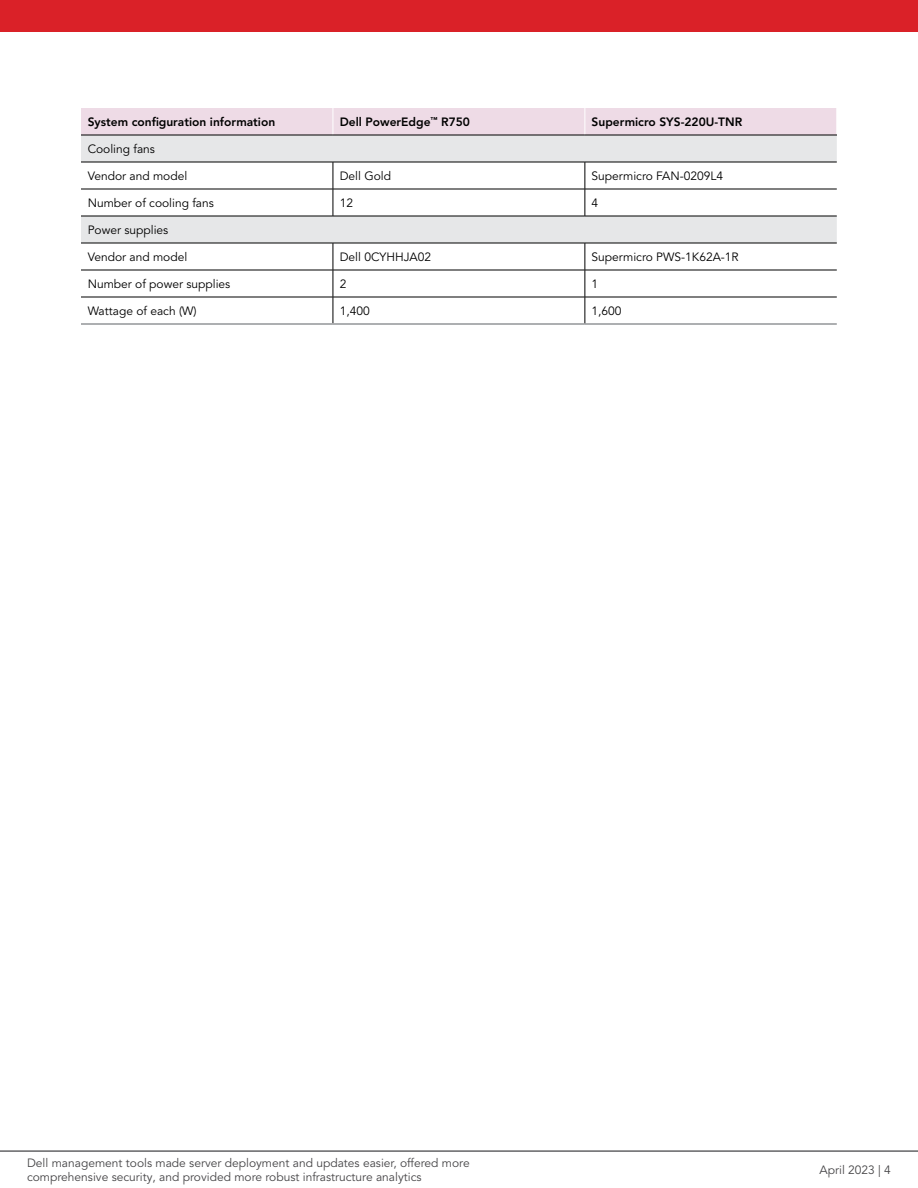
<style>
.page{position:relative;width:918px;height:1188px;background:#fff}
.page>*{position:absolute;margin:0;border:0;box-sizing:border-box;transform-origin:0 0}
.t1{font:12px "Avenir LT Pro";color:#000}
.t2{font:12px/14.4px "Avenir LT Pro";color:#464547}
.t3{font:800 12px "Avenir LT Pro";color:#000}
</style>
<div class="page">
<svg style="left:81px;top:136px;width:756px;height:107px;fill:#e6e7e8"></svg>
<hr style="left:81px;top:189px;width:252px;height:1px;background:#000">
<hr style="left:333px;top:189px;width:252px;height:1px;background:#000">
<hr style="left:585px;top:189px;width:252px;height:1px;background:#000">
<hr style="left:81px;top:270px;width:252px;height:1px;background:#000">
<hr style="left:333px;top:270px;width:252px;height:1px;background:#000">
<hr style="left:585px;top:270px;width:252px;height:1px;background:#000">
<svg style="left:333px;top:163px;width:1px;height:53px"></svg>
<svg style="left:333px;top:244px;width:1px;height:79px"></svg>
<div style="left:81px;top:108px;width:756px;height:27px;background:#eedbe6"></div>
<hr style="left:81px;top:135px;width:252px;height:1px;background:#000">
<hr style="left:333px;top:135px;width:252px;height:1px;background:#000">
<hr style="left:585px;top:135px;width:252px;height:1px;background:#000">
<hr style="left:81px;top:162px;width:252px;height:1px;background:#000">
<hr style="left:333px;top:162px;width:252px;height:1px;background:#000">
<hr style="left:585px;top:162px;width:252px;height:1px;background:#000">
<hr style="left:81px;top:216px;width:252px;height:1px;background:#000">
<hr style="left:333px;top:216px;width:252px;height:1px;background:#000">
<hr style="left:585px;top:216px;width:252px;height:1px;background:#000">
<hr style="left:81px;top:243px;width:252px;height:1px;background:#000">
<hr style="left:333px;top:243px;width:252px;height:1px;background:#000">
<hr style="left:585px;top:243px;width:252px;height:1px;background:#000">
<hr style="left:81px;top:297px;width:252px;height:1px;background:#000">
<hr style="left:333px;top:297px;width:252px;height:1px;background:#000">
<hr style="left:585px;top:297px;width:252px;height:1px;background:#000">
<hr style="left:81px;top:323px;width:252px;height:2px;background:#939598">
<hr style="left:333px;top:323px;width:252px;height:2px;background:#939598">
<hr style="left:585px;top:323px;width:252px;height:2px;background:#939598">
<svg style="left:585px;top:162px;width:1px;height:54px"></svg>
<svg style="left:585px;top:243px;width:1px;height:80px"></svg>
<hr style="left:0;top:1151px;width:918px;height:1px;background:#616264">
<div style="left:0;top:0;width:918px;height:32px;background:#da2128"></div>
<p class="t3" style="left:88px;top:114px;width:189px">System configuration information</p>
<p class="t3" style="left:340px;top:114px;width:132px">Dell PowerEdge<sup>™</sup> R750</p>
<p class="t3" style="left:592px;top:114px;width:152px">Supermicro SYS-220U-TNR</p>
<p class="t1" style="left:88px;top:141px;width:69px">Cooling fans</p>
<p class="t1" style="left:88px;top:168px;width:101px">Vendor and model</p>
<p class="t1" style="left:340px;top:168px;width:53px">Dell Gold</p>
<p class="t1" style="left:592px;top:168px;width:133px">Supermicro FAN-0209L4</p>
<p class="t1" style="left:88px;top:195px;width:128px">Number of cooling fans</p>
<p class="t1" style="left:340px;top:195px;width:15px">12</p>
<p class="t1" style="left:592px;top:195px;width:8px">4</p>
<p class="t1" style="left:88px;top:222px;width:82px">Power supplies</p>
<p class="t1" style="left:88px;top:249px;width:101px">Vendor and model</p>
<p class="t1" style="left:340px;top:249px;width:93px">Dell 0CYHHJA02</p>
<p class="t1" style="left:592px;top:249px;width:149px">Supermicro PWS-1K62A-1R</p>
<p class="t1" style="left:88px;top:276px;width:144px">Number of power supplies</p>
<p class="t1" style="left:340px;top:276px;width:8px">2</p>
<p class="t1" style="left:592px;top:276px;width:8px">1</p>
<p class="t1" style="left:88px;top:303px;width:110px">Wattage of each (W)</p>
<p class="t1" style="left:340px;top:303px;width:32px">1,400</p>
<p class="t1" style="left:592px;top:303px;width:32px">1,600</p>
<p class="t2" style="left:27px;top:1156px;width:444px">Dell management tools made server deployment and updates easier, offered more comprehensive security, and provided more robust infrastructure analytics</p>
<p class="t2" style="left:820px;top:1163px;width:73px">April 2023 | 4</p>
</div>
